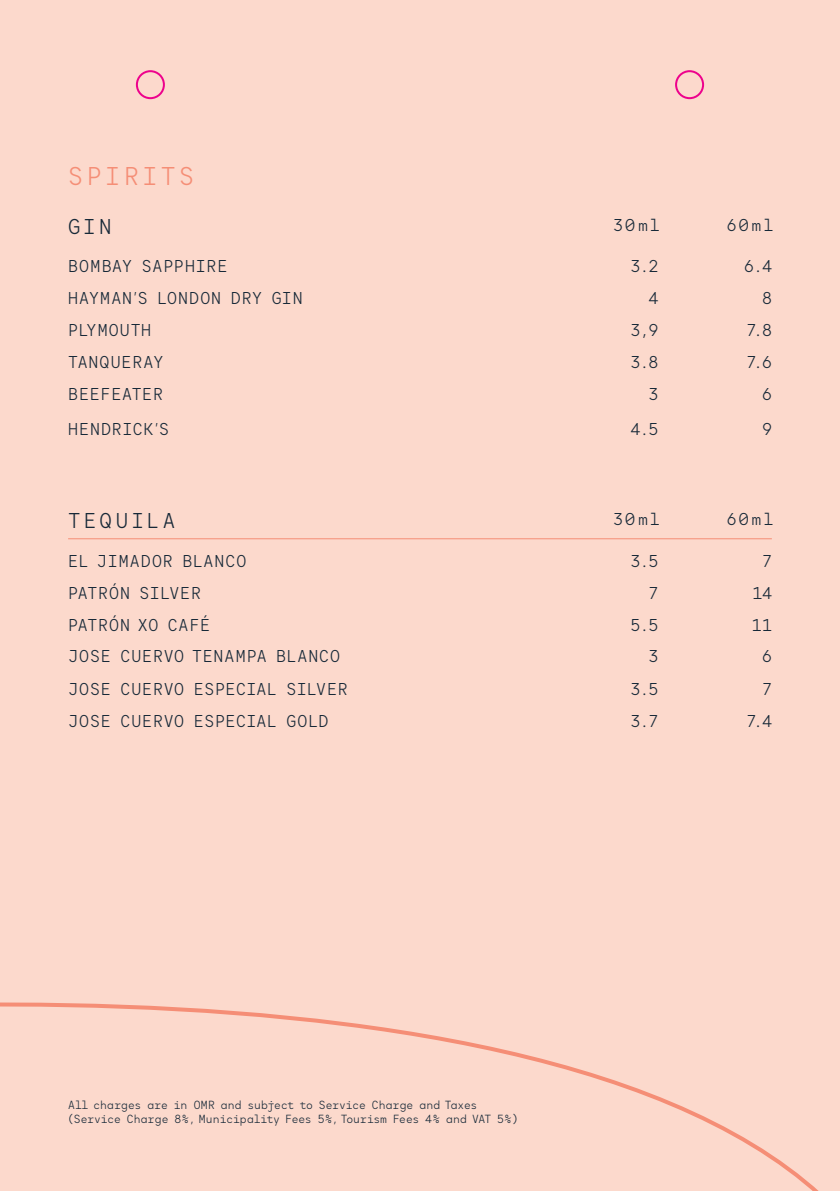
<style>
.page{position:relative;width:840px;height:1191px;background:#fff}
.page>*{position:absolute;margin:0;border:0;box-sizing:border-box;transform-origin:0 0}
.Section_Header{font:24px "Antikor Text";letter-spacing:.15em;color:#f58e76}
.Wine_section{font:20px "Antikor Text";letter-spacing:.16em;color:#172938}
.Wine_section-2{font:16px "Antikor Text";letter-spacing:.06em;color:#172938}
.Wine_section-3{font:16px "Antikor Text";letter-spacing:.04em;color:#172938}
.Wine_section-4{font:16px "Antikor Text";letter-spacing:.03em;color:#172938}
.t1{font:11px/14px "Antikor Text";letter-spacing:-.01em;color:#172938}
</style>
<div class="page">
<div style="left:0;top:0;width:839px;height:1191px;background:#fcd9cc"></div>
<hr style="left:68px;top:538px;width:703px;height:1px;background:#f58e76">
<svg style="left:0;top:1002px;width:819px;height:189px"></svg>
<div style="left:136px;top:70px;width:29px;height:29px;border:2px solid #ed028c;border-radius:50%"></div>
<div style="left:674px;top:70px;width:29px;height:29px;border:2px solid #ed028c;border-radius:50%"></div>
<p class="Section_Header" style="left:68px;top:161px;width:127px">SPIRITS</p>
<p class="Wine_section" style="left:68px;top:214px;width:45px">GIN</p>
<p class="Wine_section-2" style="left:612px;top:215px;width:48px">30ml</p>
<p class="Wine_section-2" style="left:726px;top:215px;width:48px">60ml</p>
<p class="Wine_section-2" style="left:68px;top:256px;width:161px">BOMBAY SAPPHIRE</p>
<p class="Wine_section-2" style="left:630px;top:256px;width:29px">3.2</p>
<p class="Wine_section-2" style="left:743px;top:256px;width:29px">6.4</p>
<p class="Wine_section-2" style="left:68px;top:288px;width:236px">HAYMAN’S LONDON DRY GIN</p>
<p class="Wine_section-2" style="left:648px;top:288px;width:11px">4</p>
<p class="Wine_section-2" style="left:761px;top:288px;width:11px">8</p>
<p class="Wine_section-2" style="left:68px;top:320px;width:85px">PLYMOUTH</p>
<p class="Wine_section-2" style="left:630px;top:320px;width:29px">3,9</p>
<p class="Wine_section-2" style="left:746px;top:320px;width:27px">7.8</p>
<p class="Wine_section-2" style="left:68px;top:352px;width:97px">TANQUERAY</p>
<p class="Wine_section-2" style="left:630px;top:352px;width:29px">3.8</p>
<p class="Wine_section-2" style="left:746px;top:352px;width:27px">7.6</p>
<p class="Wine_section-2" style="left:68px;top:384px;width:96px">BEEFEATER</p>
<p class="Wine_section-2" style="left:648px;top:384px;width:11px">3</p>
<p class="Wine_section-2" style="left:761px;top:384px;width:11px">6</p>
<p class="Wine_section-2" style="left:68px;top:418px;width:102px">HENDRICK’S</p>
<p class="Wine_section-2" style="left:630px;top:418px;width:29px">4.5</p>
<p class="Wine_section-2" style="left:761px;top:418px;width:11px">9</p>
<p class="Wine_section" style="left:68px;top:508px;width:108px">TEQUILA</p>
<p class="Wine_section-2" style="left:612px;top:509px;width:48px">30ml</p>
<p class="Wine_section-2" style="left:726px;top:509px;width:48px">60ml</p>
<p class="Wine_section-2" style="left:68px;top:550px;width:180px">EL JIMADOR BLANCO</p>
<p class="Wine_section-2" style="left:630px;top:550px;width:29px">3.5</p>
<p class="Wine_section-2" style="left:761px;top:550px;width:11px">7</p>
<p class="Wine_section-4" style="left:68px;top:582px;width:134px">PATRÓN SILVER</p>
<p class="Wine_section-2" style="left:648px;top:582px;width:11px">7</p>
<p class="Wine_section-2" style="left:752px;top:582px;width:21px">14</p>
<p class="Wine_section-3" style="left:68px;top:614px;width:143px">PATRÓN XO CAFÉ</p>
<p class="Wine_section-2" style="left:630px;top:614px;width:29px">5.5</p>
<p class="Wine_section-2" style="left:751px;top:614px;width:22px">11</p>
<p class="Wine_section-2" style="left:68px;top:646px;width:273px">JOSE CUERVO TENAMPA BLANCO</p>
<p class="Wine_section-2" style="left:648px;top:646px;width:11px">3</p>
<p class="Wine_section-2" style="left:761px;top:646px;width:11px">6</p>
<p class="Wine_section-3" style="left:68px;top:679px;width:281px">JOSE CUERVO ESPECIAL SILVER</p>
<p class="Wine_section-2" style="left:630px;top:679px;width:29px">3.5</p>
<p class="Wine_section-2" style="left:761px;top:679px;width:11px">7</p>
<p class="Wine_section-3" style="left:68px;top:711px;width:261px">JOSE CUERVO ESPECIAL GOLD</p>
<p class="Wine_section-2" style="left:630px;top:711px;width:29px">3.7</p>
<p class="Wine_section-2" style="left:746px;top:711px;width:27px">7.4</p>
<p class="t1" style="left:68px;top:1097px;width:451px">All charges are in OMR and subject to Service Charge and Taxes (Service Charge 8%, Municipality Fees 5%, Tourism Fees 4% and VAT 5%)</p>
</div>
